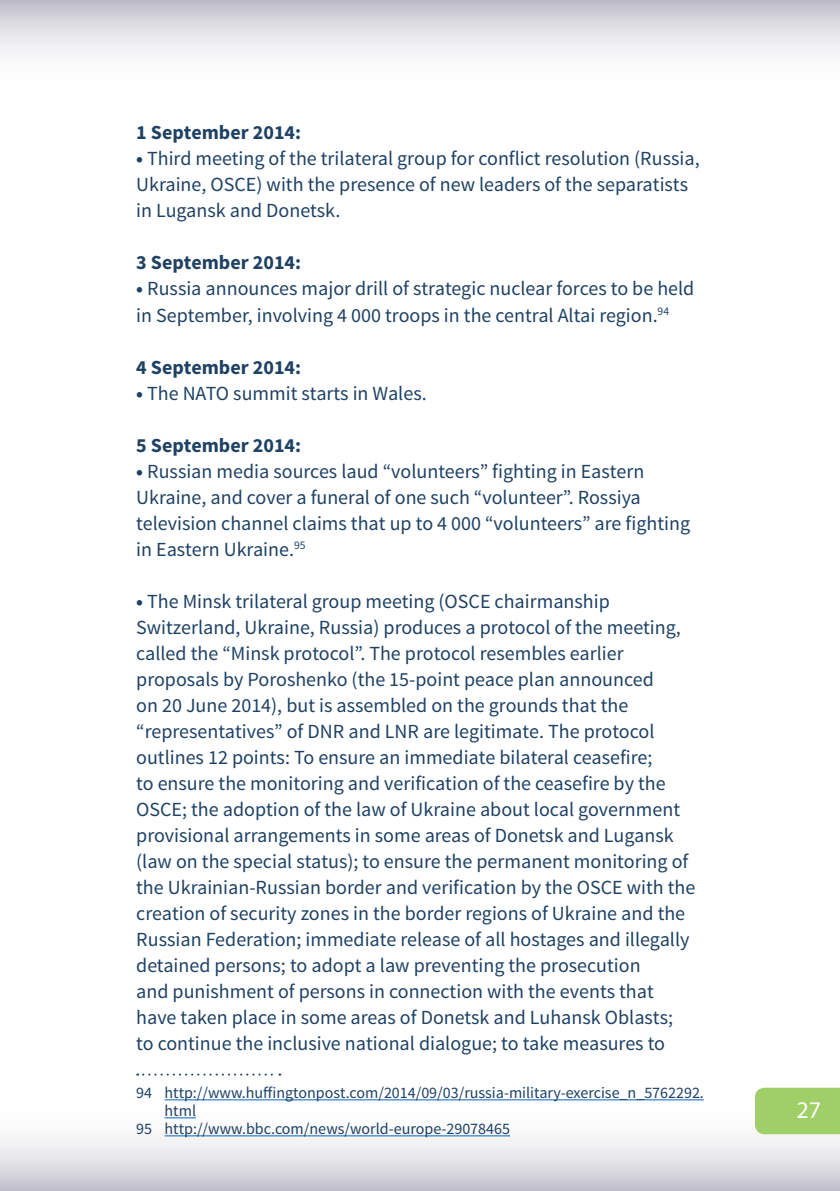
<style>
.page{position:relative;width:840px;height:1191px;background:#fff}
.page>*{position:absolute;margin:0;border:0;box-sizing:border-box;transform-origin:0 0}
.t1{font:24px "Myriad Pro";color:#fff}
.t2{font:20px/26px "Source Sans Pro";color:#1e4164}
.t3{font:700 20px "Source Sans Pro";color:#1e4164}
.t4{font:16px "Source Sans Pro";color:#1e4164}
.s1{font-weight:700}
</style>
<div class="page">
<div style="left:0;top:1087px;width:839px;height:104px;background:linear-gradient(to bottom,#fff,#cecdd6)"></div>
<svg style="left:0;top:0;width:839px;height:55px"></svg>
<div style="left:754px;top:1087px;width:85px;height:47px;background:#a0cf67"></div>
<svg style="left:137px;top:1073px;width:143px;height:2px"></svg>
<hr style="left:164px;top:1099px;width:539px;height:1px;background:#0563c1">
<hr style="left:164px;top:1117px;width:32px;height:1px;background:#0563c1">
<hr style="left:164px;top:1135px;width:346px;height:1px;background:#0563c1">
<p class="t3" style="left:136px;top:120px;width:166px">1 September 2014:</p>
<p class="t2" style="left:136px;top:146px;width:564px"><span class="s1">•</span> Third meeting of the trilateral group for conflict resolution (Russia,<br>Ukraine, OSCE) with the presence of new leaders of the separatists in Lugansk and Donetsk.</p>
<p class="t3" style="left:136px;top:250px;width:166px">3 September 2014:</p>
<p class="t2" style="left:136px;top:276px;width:559px"><span class="s1">•</span> Russia announces major drill of strategic nuclear forces to be held in September, involving 4 000 troops in the central Altai region.<sup>94</sup></p>
<p class="t3" style="left:136px;top:354px;width:166px">4 September 2014:</p>
<p class="t2" style="left:136px;top:380px;width:292px"><span class="s1">•</span> The NATO summit starts in Wales.</p>
<p class="t3" style="left:136px;top:432px;width:166px">5 September 2014:</p>
<p class="t2" style="left:136px;top:458px;width:555px"><span class="s1">•</span> Russian media sources laud “volunteers” fighting in Eastern Ukraine, and cover a funeral of one such “volunteer”. Rossiya television channel claims that up to 4 000 “volunteers” are fighting in Eastern Ukraine.<sup>95</sup></p>
<p class="t2" style="left:136px;top:588px;width:560px"><span class="s1">•</span> The Minsk trilateral group meeting (OSCE chairmanship Switzerland, Ukraine, Russia) produces a protocol of the meeting, called the “Minsk protocol”. The protocol resembles earlier proposals by Poroshenko (the 15-point peace plan announced<br>on 20 June 2014), but is assembled on the grounds that the “representatives” of DNR and LNR are legitimate. The protocol outlines 12 points: To ensure an immediate bilateral ceasefire;<br>to ensure the monitoring and verification of the ceasefire by the OSCE; the adoption of the law of Ukraine about local government provisional arrangements in some areas of Donetsk and Lugansk (law on the special status); to ensure the permanent monitoring of the Ukrainian-Russian border and verification by the OSCE with the creation of security zones in the border regions of Ukraine and the Russian Federation; immediate release of all hostages and illegally detained persons; to adopt a law preventing the prosecution<br>and punishment of persons in connection with the events that have taken place in some areas of Donetsk and Luhansk Oblasts; to continue the inclusive national dialogue; to take measures to</p>
<p class="t4" style="left:136px;top:1083px;width:569px">94 http://www.huffingtonpost.com/2014/09/03/russia-military-exercise_n_5762292.</p>
<p class="t4" style="left:164px;top:1101px;width:33px">html</p>
<p class="t4" style="left:136px;top:1119px;width:375px">95 http://www.bbc.com/news/world-europe-29078465</p>
<p class="t1" style="left:796px;top:1094px;width:26px">27</p>
</div>
